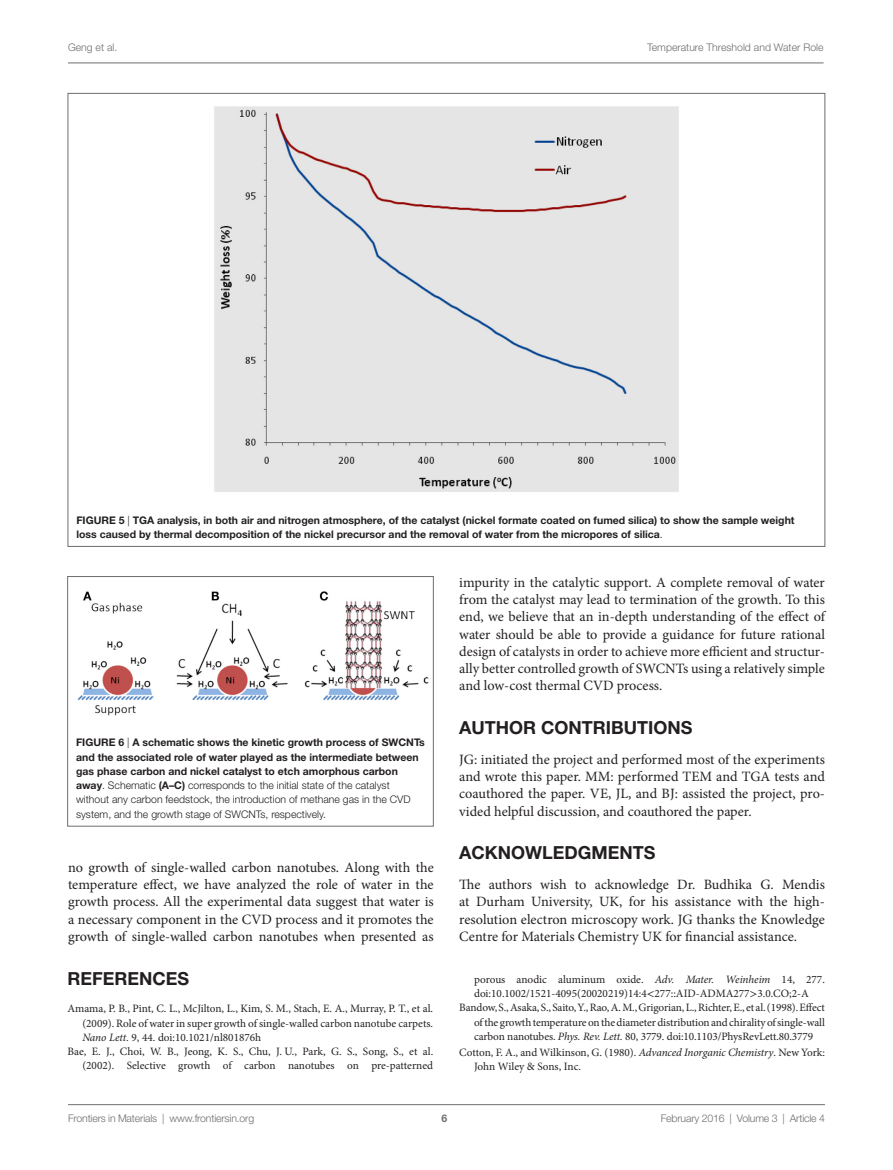
<style>
.page{position:relative;width:893px;height:1170px;background:#fff}
.page>*{position:absolute;margin:0;border:0;box-sizing:border-box;transform-origin:0 0}
.t1{font:700 18px "Helvetica Neue LT Std";color:#231f20}
.t2{font:14.25px/17.2px "Minion Pro";color:#231f20;text-align:justify}
.t3{font:11.25px/14.2px "Minion Pro";letter-spacing:-.005em;color:#231f20}
.t4{font:700 10.5px/14.2px "Helvetica Neue LT Std";color:#231f20}
.t5{font:300 10.5px "Helvetica Neue LT Std";letter-spacing:-.015em;color:#6c6d70}
.t6{font:700 10.5px "Helvetica Neue LT Std";color:#6c6d70}
.s1{font-weight:300}
.s2{font-style:italic}
.s3{font-family:"STIX General"}
</style>
<div class="page">
<hr style="left:68px;top:1104px;width:757px;height:1px;background:#6c6d70">
<hr style="left:68px;top:63px;width:756px;height:1px;background:#6c6d70">
<div style="left:214px;top:106px;width:465px;height:386px;background:#e5e5e5"></div>
<img style="left:77px;top:591px;width:352px;height:125px">
<div style="left:67px;top:576px;width:367px;height:250px;border:1px solid #6c6d70"></div>
<p class="t5" style="left:68px;top:41px;width:51px">Geng et al.</p>
<p class="t5" style="left:647px;top:41px;width:178px">Temperature Threshold and Water Role</p>
<p class="t4" style="left:76px;top:512px;width:720px">FIG URE 5 <span class="s1">|</span> TGA analysis, in both air and nitrogen atmosphere, of the catalyst (nickel formate coated on fumed silica) to show the sample weight loss caused by thermal decomposition of the nickel precursor and the removal of water from the micropores of silica<span class="s1">.</span></p>
<p class="t4" style="left:76px;top:735px;width:350px">FIG URE 6 <span class="s1">|</span> A schematic shows the kinetic growth process of SWCNTs and the associated role of water played as the intermediate between gas phase carbon and nickel catalyst to etch amorphous carbon away<span class="s1">. Schematic</span> (A–C) <span class="s1">corresponds to the initial state of the catalyst without any carbon feedstock, the introduction of methane gas in the CVD system, and the growth stage of SWCNTs, respectively.</span></p>
<p class="t2" style="left:68px;top:858px;width:367px">no growth of single-walled carbon nanotubes. Along with the temperature effect, we have analyzed the role of water in the growth process. All the experimental data suggest that water is a necessary component in the CVD process and it promotes the growth of single-walled carbon nanotubes when presented as</p>
<p class="t1" style="left:68px;top:967px;width:49px">REFERENCES</p>
<p class="t3" style="left:68px;top:1001px;width:367px">Amama, P. B., Pint, C. L., McJilton, L., Kim, S. M., Stach, E. A., Murray, P. T., et al.</p>
<p class="t3" style="left:82px;top:1015px;width:352px">(2009). Role of water in super growth of single-walled carbon nanotube carpets.</p>
<p class="t3" style="left:82px;top:1030px;width:180px"><span class="s2">Nano Lett.</span> 9, 44. doi:10.1021/nl801876h</p>
<p class="t3" style="left:68px;top:1044px;width:367px">Bae, E. J., Choi, W. B., Jeong, K. S., Chu, J. U., Park, G. S., Song, S., et al.</p>
<p class="t3" style="left:82px;top:1058px;width:352px">(2002). Selective growth of carbon nanotubes on pre-patterned</p>
<p class="t2" style="left:459px;top:573px;width:367px">impurity in the catalytic support. A complete removal of water from the catalyst may lead to termination of the growth. To this end, we believe that an in-depth understanding of the effect of water should be able to provide a guidance for future rational design of catalysts in order to achieve more efficient and structur&shy;ally better controlled growth of SWCNTs using a relatively simple and low-cost thermal CVD process.</p>
<p class="t1" style="left:459px;top:716px;width:221px">AUTHOR CONTRI BUTIONS</p>
<p class="t2" style="left:459px;top:750px;width:367px">JG: initiated the project and performed most of the experiments and wrote this paper. MM: performed TEM and TGA tests and coauthored the paper. VE, JL, and BJ: assisted the project, pro&shy;vided helpful discussion, and coauthored the paper.</p>
<p class="t1" style="left:459px;top:841px;width:197px">ACKNOWLEDGMENTS</p>
<p class="t2" style="left:459px;top:876px;width:367px">The authors wish to acknowledge Dr. Budhika G. Mendis at Durham University, UK, for his assistance with the high&shy;resolution electron microscopy work. JG thanks the Knowledge Centre for Materials Chemistry UK for financial assistance.</p>
<p class="t3" style="left:474px;top:972px;width:352px">porous anodic aluminum oxide. <span class="s2">Adv. Mater. Weinheim</span> 14, 277.</p>
<p class="t3" style="left:474px;top:986px;width:336px">doi:10.1002/1521-4095(20020219)14:4<span class="s3">&lt;</span>277::AID-ADMA277<span class="s3">&gt;</span>3.0.CO;2-A</p>
<p class="t3" style="left:459px;top:1000px;width:367px">Bandow, S., Asaka, S., Saito, Y., Rao, A. M., Grigorian, L., Richter, E., et al. (1998). Effect</p>
<p class="t3" style="left:474px;top:1014px;width:352px">of the growth temperature on the diameter distribution and chirality of single-wall</p>
<p class="t3" style="left:474px;top:1029px;width:341px">carbon nanotubes. <span class="s2">Phys. Rev. Lett.</span> 80, 3779. doi:10.1103/PhysRevLett.80.3779</p>
<p class="t3" style="left:474px;top:1044px;width:352px;text-indent:-15px">Cotton, F. A., and Wilkinson, G. (1980). <span class="s2">Advanced Inorganic Chemistry</span>. New York:<br>John Wiley &amp; Sons, Inc.</p>
<p class="t5" style="left:68px;top:1111px;width:188px">Frontiers in Materials | www.frontiersin.org</p>
<p class="t6" style="left:441px;top:1111px;width:7px">6</p>
<p class="t5" style="left:661px;top:1111px;width:166px">February 2016 | Volume 3 | Article 4</p>
</div>
